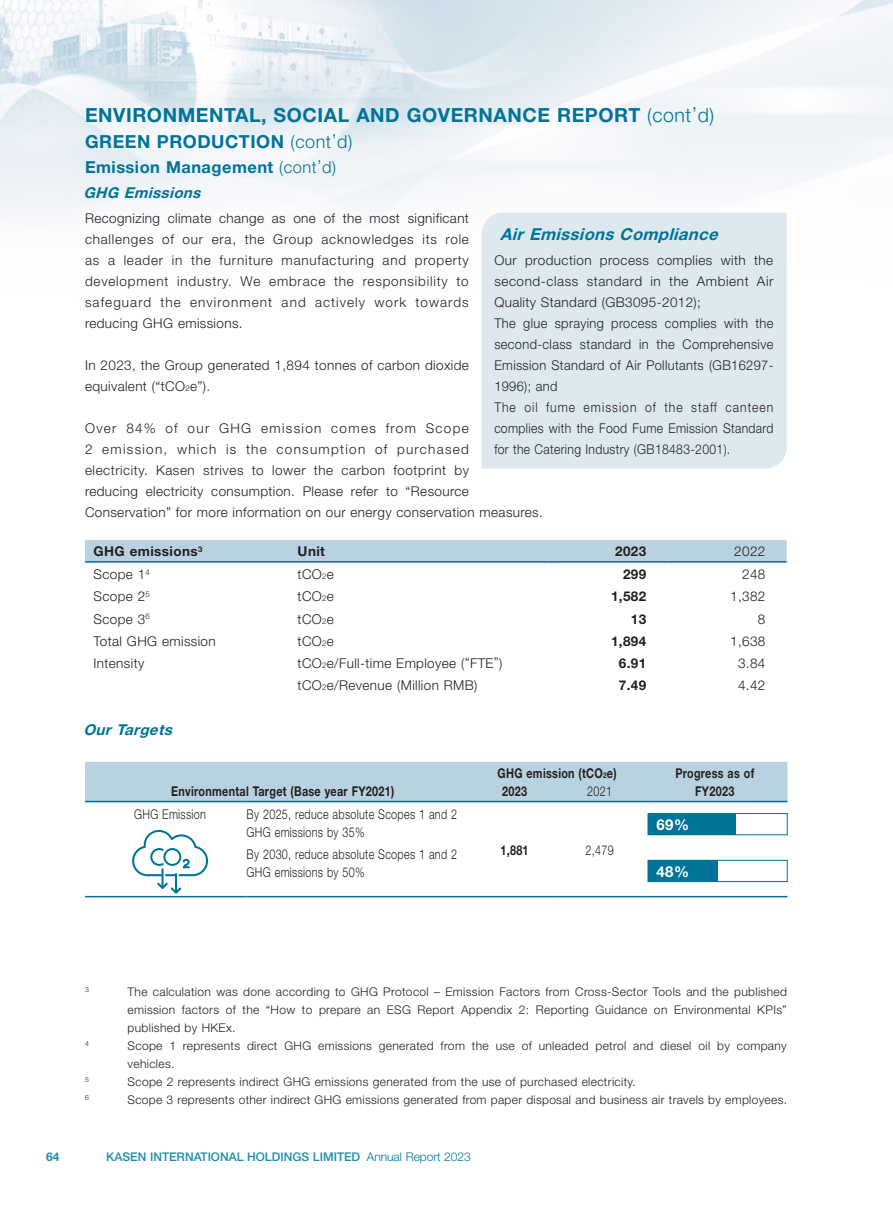
<style>
.page{position:relative;width:893px;height:1212px;background:#fff}
.page>*{position:absolute;margin:0;border:0;box-sizing:border-box;transform-origin:0 0}
.t1{font:700 19.5px "Helvetica Neue LT Std";letter-spacing:.03em;color:#007398}
.Heading_1{font:700 18px "Helvetica Neue LT Std";letter-spacing:.03em;color:#007398}
.Heading_2{font:700 16.5px "Helvetica Neue LT Std";letter-spacing:.03em;color:#007398}
.Heading_2-2{font:italic 700 16.5px "Helvetica Neue LT Std";color:#007398}
.Heading_3{font:italic 700 15px "Helvetica Neue LT Std";color:#007398}
.Body_Text{font:700 15px "Helvetica Neue LT Std";color:#fff}
.Body_Text-2{font:300 13.5px/21px "Helvetica Neue LT Std";letter-spacing:.03em;color:#231f20;text-align:justify}
.Body_Text-3{font:300 13.5px/21px "Helvetica Neue LT Std";letter-spacing:.03em;color:#231f20;text-align:justify;scale:.95 1}
.Body_Text-4{font:300 13.5px/18px "Helvetica Neue LT Std";letter-spacing:.03em;color:#231f20;scale:.8 1}
.Body_Text-5{font:300 13.5px/21px "Helvetica Neue LT Std";letter-spacing:.03em;color:#231f20;text-align:justify;scale:.9 1}
.Body_Text-6{font:700 13.5px "Helvetica Neue LT Std";letter-spacing:.03em;color:#231f20;scale:.8 1}
.Body_Text-7{font:700 13.5px "Helvetica Neue LT Std";letter-spacing:.03em;color:#231f20}
.Notes{font:300 12px/18px "Helvetica Neue LT Std";letter-spacing:.03em;color:#231f20;text-align:justify}
.t2{font:500 12px "Helvetica Neue LT Std";color:#1f8dad}
.t3{font:700 12px "Helvetica Neue LT Std";color:#1f8dad}
.Notes-2{font:300 7.05px "Helvetica Neue LT Std";color:#231f20}
.s1{font-weight:300}
.s2{font-size:7.8px}
.s3{font-weight:300;color:#007398}
</style>
<div class="page">
<img style="left:0;top:0;width:893px;height:898px">
<div style="left:85px;top:540px;width:702px;height:21px;background:#b8d3df"></div>
<hr style="left:85px;top:561px;width:213px;height:2px;background:#007398">
<hr style="left:298px;top:561px;width:251px;height:2px;background:#007398">
<hr style="left:549px;top:561px;width:119px;height:2px;background:#007398">
<hr style="left:668px;top:561px;width:119px;height:2px;background:#007398">
<div style="left:85px;top:762px;width:702px;height:39px;background:#b8d3df"></div>
<hr style="left:85px;top:896px;width:162px;height:1px;background:#007398">
<hr style="left:247px;top:896px;width:225px;height:1px;background:#007398">
<hr style="left:472px;top:896px;width:85px;height:1px;background:#007398">
<hr style="left:557px;top:896px;width:85px;height:1px;background:#007398">
<hr style="left:642px;top:896px;width:145px;height:1px;background:#007398">
<hr style="left:85px;top:801px;width:162px;height:1px;background:#007398">
<hr style="left:247px;top:801px;width:225px;height:1px;background:#007398">
<hr style="left:472px;top:801px;width:85px;height:1px;background:#007398">
<hr style="left:557px;top:801px;width:85px;height:1px;background:#007398">
<hr style="left:642px;top:801px;width:145px;height:1px;background:#007398">
<svg style="left:132px;top:830px;width:76px;height:64px"></svg>
<div style="left:648px;top:813px;width:88px;height:22px;background:#007398"></div>
<div style="left:648px;top:813px;width:139px;height:22px;border:1px solid #007398"></div>
<div style="left:648px;top:860px;width:70px;height:21px;background:#007398"></div>
<div style="left:648px;top:860px;width:139px;height:22px;border:1px solid #007398"></div>
<div style="left:482px;top:213px;width:305px;height:256px;background:#dde9ef"></div>
<h1 class="t1" style="left:85px;top:103px;width:631px">ENVIRONMENTAL, SOCIAL AND GOVERNANCE REPORT <span class="s1">(cont’d)</span></h1>
<p class="Heading_1" style="left:85px;top:130px;width:269px">GREEN PRODUCTION <span class="s1">(cont’d)</span></p>
<p class="Heading_2" style="left:85px;top:157px;width:252px">Emission Management <span class="s1">(cont’d)</span></p>
<p class="Heading_3" style="left:84px;top:184px;width:123px">GHG Emissions</p>
<p class="Body_Text-2" style="left:85px;top:208px;width:385px">Recognizing climate change as one of the most significant challenges of our era, the Group acknowledges its role as a leader in the furniture manufacturing and property development industry. We embrace the responsibility to safeguard the environment and actively work towards reducing GHG emissions.</p>
<p class="Body_Text-2" style="left:85px;top:355px;width:385px">In 2023, the Group generated 1,894 tonnes of carbon dioxide equivalent (“tCO<span class="s2">2</span>e”).</p>
<p class="Body_Text-2" style="left:85px;top:418px;width:459px;text-align:left">Over 84% of our GHG emission comes from Scope<br>2 emission, which is the consumption of purchased<br>electricity. Kasen strives to lower the carbon footprint by<br>reducing electricity consumption. Please refer to “Resource Conservation” for more information on our energy conservation measures.</p>
<p class="Body_Text-7" style="left:94px;top:543px;width:110px">GHG emissions<sup>3</sup></p>
<p class="Body_Text-7" style="left:298px;top:543px;width:29px">Unit</p>
<p class="Body_Text-7" style="left:615px;top:543px;width:33px">2023</p>
<p class="Body_Text-2" style="left:734px;top:541px;width:33px">2022</p>
<p class="Body_Text-2" style="left:94px;top:563px;width:58px">Scope 1<sup>4</sup></p>
<p class="Body_Text-2" style="left:298px;top:563px;width:38px">tCO<span class="s2">2</span>e</p>
<p class="Body_Text-7" style="left:623px;top:566px;width:25px">299</p>
<p class="Body_Text-2" style="left:742px;top:563px;width:25px">248</p>
<p class="Body_Text-2" style="left:94px;top:586px;width:58px">Scope 2<sup>5</sup></p>
<p class="Body_Text-2" style="left:298px;top:586px;width:38px">tCO<span class="s2">2</span>e</p>
<p class="Body_Text-7" style="left:611px;top:588px;width:37px">1,582</p>
<p class="Body_Text-2" style="left:730px;top:586px;width:37px">1,382</p>
<p class="Body_Text-2" style="left:94px;top:608px;width:58px">Scope 3<sup>6</sup></p>
<p class="Body_Text-2" style="left:298px;top:608px;width:38px">tCO<span class="s2">2</span>e</p>
<p class="Body_Text-7" style="left:631px;top:610px;width:17px">13</p>
<p class="Body_Text-2" style="left:758px;top:608px;width:9px">8</p>
<p class="Body_Text-2" style="left:94px;top:630px;width:124px">Total GHG emission</p>
<p class="Body_Text-2" style="left:298px;top:630px;width:38px">tCO<span class="s2">2</span>e</p>
<p class="Body_Text-7" style="left:611px;top:633px;width:37px">1,894</p>
<p class="Body_Text-2" style="left:730px;top:630px;width:37px">1,638</p>
<p class="Body_Text-2" style="left:94px;top:652px;width:52px">Intensity</p>
<p class="Body_Text-2" style="left:298px;top:652px;width:206px">tCO<span class="s2">2</span>e/Full-time Employee (“FTE”)</p>
<p class="Body_Text-7" style="left:619px;top:655px;width:29px">6.91</p>
<p class="Body_Text-2" style="left:738px;top:652px;width:29px">3.84</p>
<p class="Body_Text-2" style="left:298px;top:675px;width:181px">tCO<span class="s2">2</span>e/Revenue (Million RMB)</p>
<p class="Body_Text-7" style="left:619px;top:677px;width:29px">7.49</p>
<p class="Body_Text-2" style="left:738px;top:675px;width:29px">4.42</p>
<p class="Heading_3" style="left:84px;top:720px;width:95px">OurTargets</p>
<p class="Heading_2-2" style="left:500px;top:224px;width:224px">AirEmissions Compliance</p>
<p class="Body_Text-2" style="left:494px;top:250px;width:281px">Our production process complies with the second-class standard in the Ambient Air Quality Standard (GB3095-2012);</p>
<p class="Body_Text-3" style="left:494px;top:313px;width:295px">The glue spraying process complies with the second-class standard in the Comprehensive Emission Standard of Air Pollutants (GB16297- 1996); and</p>
<p class="Body_Text-5" style="left:494px;top:397px;width:312px">The oil fume emission of the staff canteen complies with the Food Fume Emission Standard for the Catering Industry (GB18483-2001).</p>
<p class="Body_Text-6" style="left:171px;top:783px;width:280px">Environmental Target (Base year FY2021)</p>
<p class="Body_Text-4" style="left:134px;top:804px;width:91px">GHG Emission</p>
<p class="Body_Text-4" style="left:247px;top:804px;width:265px">By 2025, reduce absolute Scopes 1 and 2<br>GHG emissions by 35%</p>
<p class="Body_Text-4" style="left:247px;top:845px;width:265px">By 2030, reduce absolute Scopes 1 and 2<br>GHG emissions by 50%</p>
<p class="Body_Text-6" style="left:497px;top:765px;width:150px">GHG emission (tCO<span class="s2">2</span>e)</p>
<p class="Body_Text-6" style="left:675px;top:765px;width:100px">Progress as of</p>
<p class="Body_Text-6" style="left:502px;top:783px;width:33px">2023</p>
<p class="Body_Text-4" style="left:587px;top:782px;width:33px">2021</p>
<p class="Body_Text-6" style="left:695px;top:783px;width:50px">FY2023</p>
<p class="Body_Text-6" style="left:500px;top:841px;width:37px">1,881</p>
<p class="Body_Text-4" style="left:585px;top:841px;width:37px">2,479</p>
<p class="Body_Text" style="left:656px;top:815px;width:34px">69%</p>
<p class="Body_Text" style="left:656px;top:862px;width:34px">48%</p>
<p class="Notes-2" style="left:85px;top:985px;width:5px">3</p>
<p class="Notes" style="left:128px;top:983px;width:661px">The calculation was done according to GHG Protocol – Emission Factors from Cross-Sector Tools and the published emission factors of the “How to prepare an ESG Report Appendix 2: Reporting Guidance on Environmental KPIs” published by HKEx.</p>
<p class="Notes-2" style="left:85px;top:1039px;width:5px">4</p>
<p class="Notes" style="left:128px;top:1037px;width:661px">Scope 1 represents direct GHG emissions generated from the use of unleaded petrol and diesel oil by company vehicles.</p>
<p class="Notes-2" style="left:85px;top:1075px;width:5px">5</p>
<p class="Notes" style="left:128px;top:1073px;width:510px">Scope 2 represents indirect GHG emissions generated from the use of purchased electricity.</p>
<p class="Notes-2" style="left:85px;top:1093px;width:5px">6</p>
<p class="Notes" style="left:128px;top:1091px;width:661px">Scope 3 represents other indirect GHG emissions generated from paper disposal and business air travels by employees.</p>
<p class="t3" style="left:46px;top:1149px;width:15px">64</p>
<p class="t2" style="left:106px;top:1150px;width:366px">KASEN INTERNATIONAL HOLDINGS LIMITED <span class="s3">Annual Report 2023</span></p>
</div>
